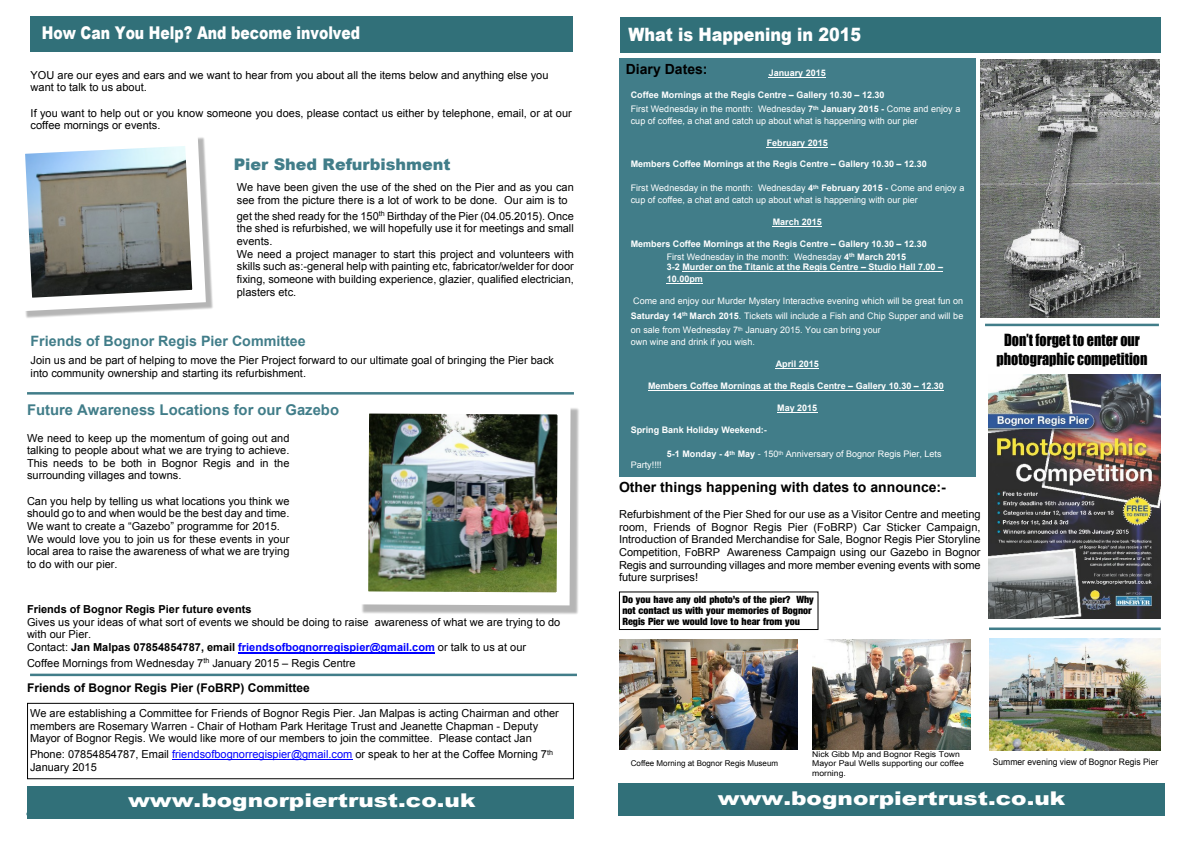
<style>
.page{position:relative;width:1191px;height:842px;background:#fff}
.page>*{position:absolute;margin:0;border:0;box-sizing:border-box;transform-origin:0 0}
.t1{font:900 18.9px "Arial";color:#fff;scale:1.22 1}
.t2{font:900 18.4px "Arial";color:#fff;scale:.87 1}
.t3{font:900 17.5px "Arial";color:#fff;scale:.8 1}
.t4{font:900 16px "Arial";color:#417d89}
.t5{font:15.4px/18.8px "Impact";color:#000;text-align:center;scale:.91 1}
.t6{font:700 14.8px "Arial";color:#417d89}
.t7{font:700 14.3px "Arial";color:#417d89}
.t8{font:700 14px "Arial";color:#000}
.t9{font:700 12px "Arial";color:#000}
.t10{font:11px/12.6px "Arial";color:#000}
.t11{font:700 11px "Arial";color:#000}
.t12{font:10px/11.1px "Basic Sans Heavy SF Bold";color:#000}
.t13{font:700 9px/14.7px "Arial";color:#fff}
.t14{font:9px/14.7px "Arial";color:#fff}
.t15{font:8.9px "Arial";color:#000;scale:.96 1}
.t16{font:8px/9.2px "Arial";color:#000;scale:1.08 1}
.t17{font:8px "Arial";color:#000}
.s1{font-weight:700}
.s2{font-weight:700;color:#00f}
.s3{color:#00f}
.s4{font-weight:400}
</style>
<div class="page">
<hr style="left:27px;top:392px;width:547px;height:3px;background:#417d89">
<svg style="left:25px;top:137px;width:188px;height:181px"></svg>
<div style="left:31px;top:17px;width:542px;height:35px;background:#317079"></div>
<img style="left:348px;top:394px;width:229px;height:218px">
<div style="left:27px;top:703px;width:547px;height:76px;background:#fff;border:1px solid #000"></div>
<hr style="left:26px;top:813px;width:543px;height:2px;background:#417d89">
<div style="left:27px;top:786px;width:547px;height:32px;background:#317079"></div>
<hr style="left:30px;top:674px;width:547px;height:2px;background:#417d89">
<div style="left:619px;top:59px;width:356px;height:418px;background:#417d89"></div>
<div style="left:620px;top:18px;width:540px;height:35px;background:#317079"></div>
<div style="left:618px;top:784px;width:546px;height:32px;background:#317079"></div>
<hr style="left:985px;top:324px;width:173px;height:2px;background:#417d89">
<hr style="left:989px;top:627px;width:171px;height:3px;background:#417d89">
<img style="left:619px;top:639px;width:178px;height:110px">
<img style="left:988px;top:374px;width:172px;height:245px">
<div style="left:619px;top:591px;width:199px;height:39px;background:#fff;border:1px solid #000"></div>
<img style="left:812px;top:639px;width:158px;height:110px">
<img style="left:989px;top:639px;width:171px;height:111px">
<hr style="left:238px;top:652px;width:197px;height:1px;background:#00f">
<hr style="left:172px;top:759px;width:180px;height:1px;background:#00f">
<hr style="left:768px;top:77px;width:58px;height:1px;background:#fff">
<hr style="left:766px;top:147px;width:62px;height:1px;background:#fff">
<hr style="left:772px;top:226px;width:50px;height:1px;background:#fff">
<hr style="left:682px;top:271px;width:261px;height:1px;background:#fff">
<hr style="left:667px;top:283px;width:36px;height:1px;background:#fff">
<hr style="left:775px;top:368px;width:43px;height:1px;background:#fff">
<hr style="left:648px;top:390px;width:296px;height:1px;background:#fff">
<hr style="left:777px;top:412px;width:40px;height:1px;background:#fff">
<img style="left:980px;top:59px;width:179px;height:259px">
<h3 class="t3" style="left:42px;top:27px;width:399px">How Can You Help? And become involved</h3>
<p class="t10" style="left:31px;top:70px;width:519px">YOU are our eyes and ears and we want to hear from you about all the items below and anything else you want to talk to us about.</p>
<p class="t10" style="left:31px;top:107px;width:543px">If you want to help out or you know someone you does, please contact us either by telephone, email, or at our coffee mornings or events.</p>
<h3 class="t4" style="left:234px;top:158px;width:218px">Pier Shed Refurbishment</h3>
<p class="t10" style="left:237px;top:182px;width:338px">We have been given the use of the shed on the Pier and as you can see from the picture there is a lot of work to be done. Our aim is to</p>
<p class="t10" style="left:237px;top:211px;width:338px">get the shed ready for the 150<sup>th</sup> Birthday of the Pier (04.05.2015). Once the shed is refurbished, we will hopefully use it for meetings and small events.<br>We need a project manager to start this project and volunteers with skills such as:-general help with painting etc, fabricator/welder for door fixing, someone with building experience, glazier, qualified electrician, plasters etc.</p>
<h3 class="t7" style="left:31px;top:336px;width:277px">Friends of Bognor Regis Pier Committee</h3>
<p class="t10" style="left:31px;top:355px;width:525px">Join us and be part of helping to move the Pier Project forward to our ultimate goal of bringing the Pier back into community ownership and starting its refurbishment.</p>
<h3 class="t6" style="left:27px;top:405px;width:313px">Future Awareness Locations for our Gazebo</h3>
<p class="t10" style="left:27px;top:432px;width:264px;text-align:justify">We need to keep up the momentum of going out and talking to people about what we are trying to achieve.<br>This needs to be both in Bognor Regis and in the surrounding villages and towns.</p>
<p class="t10" style="left:27px;top:495px;width:264px">Can you help by telling us what locations you think we should go to and when would be the best day and time.<br>We want to create a “Gazebo” programme for 2015.<br>We would love you to join us for these events in your local area to raise the awareness of what we are trying to do with our pier.</p>
<p class="t11" style="left:27px;top:605px;width:226px">Friends of Bognor Regis Pier future events</p>
<p class="t10" style="left:27px;top:616px;width:535px">Gives us your ideas of what sort of events we should be doing to raise awareness of what we are trying to do with our Pier.<br>Contact: <span class="s1">Jan Malpas 07854854787, email</span> <span class="s2">friendsofbognorregispier@gmail.com</span> or talk to us at our</p>
<p class="t10" style="left:27px;top:658px;width:330px">Coffee Mornings from Wednesday 7<sup>th</sup> January 2015 – Regis Centre</p>
<p class="t9" style="left:27px;top:684px;width:284px">Friends of Bognor Regis Pier (FoBRP) Committee</p>
<p class="t10" style="left:30px;top:708px;width:530px">We are establishing a Committee for Friends of Bognor Regis Pier. Jan Malpas is acting Chairman and other members are Rosemary Warren - Chair of Hotham Park Heritage Trust and Jeanette Chapman - Deputy<br>Mayor of Bognor Regis. We would like more of our members to join the committee. Please contact Jan</p>
<p class="t10" style="left:30px;top:749px;width:524px">Phone: 07854854787, Email <span class="s3">friendsofbognorregispier@gmail.com</span> or speak to her at the Coffee Morning 7<sup>th<br></sup>January 2015</p>
<h1 class="t1" style="left:128px;top:793px;width:286px">www.bognorpiertrust.co.uk</h1>
<h2 class="t2" style="left:628px;top:28px;width:269px">What is Happening in 2015</h2>
<p class="t13" style="left:768px;top:66px;width:59px">January 2015</p>
<p class="t13" style="left:631px;top:88px;width:331px">Coffee Mornings at the Regis Centre – Gallery 10.30 – 12.30<br><span class="s4">First Wednesday in the month: Wednesday</span> 7<sup>th</sup> January 2015 - <span class="s4">Come and enjoy a</span></p>
<p class="t14" style="left:631px;top:114px;width:288px">cup of coffee, a chat and catch up about what is happening with our pier</p>
<p class="t13" style="left:766px;top:136px;width:63px">February 2015</p>
<p class="t13" style="left:631px;top:157px;width:297px">Members Coffee Mornings at the Regis Centre – Gallery 10.30 – 12.30</p>
<p class="t14" style="left:631px;top:183px;width:335px;line-height:11.9px">First Wednesday in the month: Wednesday <span class="s1">4</span><sup>th</sup> <span class="s1">February 2015 -</span> Come and enjoy a cup of coffee, a chat and catch up about what is happening with our pier</p>
<p class="t13" style="left:772px;top:215px;width:51px">March 2015</p>
<p class="t13" style="left:667px;top:238px;width:261px;line-height:13.1px;text-indent:-36px">Members Coffee Mornings at the Regis Centre – Gallery 10.30 – 12.30<br><span class="s4">First Wednesday in the month: Wednesday</span> 4<sup>th</sup> March 2015</p>
<p class="t13" style="left:667px;top:262px;width:278px;line-height:11.9px">3-2 Murder on the Titanic at the Regis Centre – Studio Hall 7.00 –<br>10.00pm</p>
<p class="t14" style="left:631px;top:294px;width:334px;text-align:justify">Come and enjoy our Murder Mystery Interactive evening which will be great fun on <span class="s1">Saturday 14</span><sup>th</sup> <span class="s1">March 2015</span>. Tickets will include a Fish and Chip Supper and will be on sale from Wednesday 7<sup>th</sup> January 2015. You can bring your</p>
<p class="t14" style="left:631px;top:336px;width:126px">own wine and drink if you wish.</p>
<p class="t13" style="left:775px;top:357px;width:45px">April 2015</p>
<p class="t13" style="left:648px;top:379px;width:297px">Members Coffee Mornings at the Regis Centre – Gallery 10.30 – 12.30</p>
<p class="t13" style="left:777px;top:401px;width:42px">May 2015</p>
<p class="t13" style="left:631px;top:423px;width:138px">Spring Bank Holiday Weekend:-</p>
<p class="t14" style="left:667px;top:448px;width:276px"><span class="s1">5-1 Monday - 4</span><sup>th</sup> <span class="s1">May</span> - 150<sup>th</sup> Anniversary of Bognor Regis Pier, Lets</p>
<p class="t14" style="left:631px;top:458px;width:33px">Party!!!!</p>
<p class="t8" style="left:626px;top:64px;width:83px">Diary Dates:</p>
<p class="t8" style="left:619px;top:482px;width:328px">Other things happening with dates to announce:-</p>
<p class="t10" style="left:619px;top:509px;width:363px;text-align:justify">Refurbishment of the Pier Shed for our use as a Visitor Centre and meeting room, Friends of Bognor Regis Pier (FoBRP) Car Sticker Campaign, Introduction of Branded Merchandise for Sale, Bognor Regis Pier Storyline Competition, FoBRP Awareness Campaign using our Gazebo in Bognor Regis and surrounding villages and more member evening events with some future surprises!</p>
<p class="t12" style="left:622px;top:595px;width:193px">Do you have any old photo’s of the pier? Why not contact us with your memories of Bognor<br>Regis Pier we would love to hear from you</p>
<h3 class="t5" style="left:996px;top:332px;width:167px">Don’t forget to enter our photographic competition</h3>
<p class="t17" style="left:631px;top:760px;width:149px">Coffee Morning at Bognor Regis Museum</p>
<p class="t16" style="left:812px;top:750px;width:142px">Nick Gibb Mp and Bognor Regis Town<br>Mayor Paul Wells supporting our coffee morning.</p>
<p class="t15" style="left:992px;top:759px;width:174px">Summer evening view of Bognor Regis Pier</p>
<h1 class="t1" style="left:718px;top:791px;width:286px">www.bognorpiertrust.co.uk</h1>
</div>
